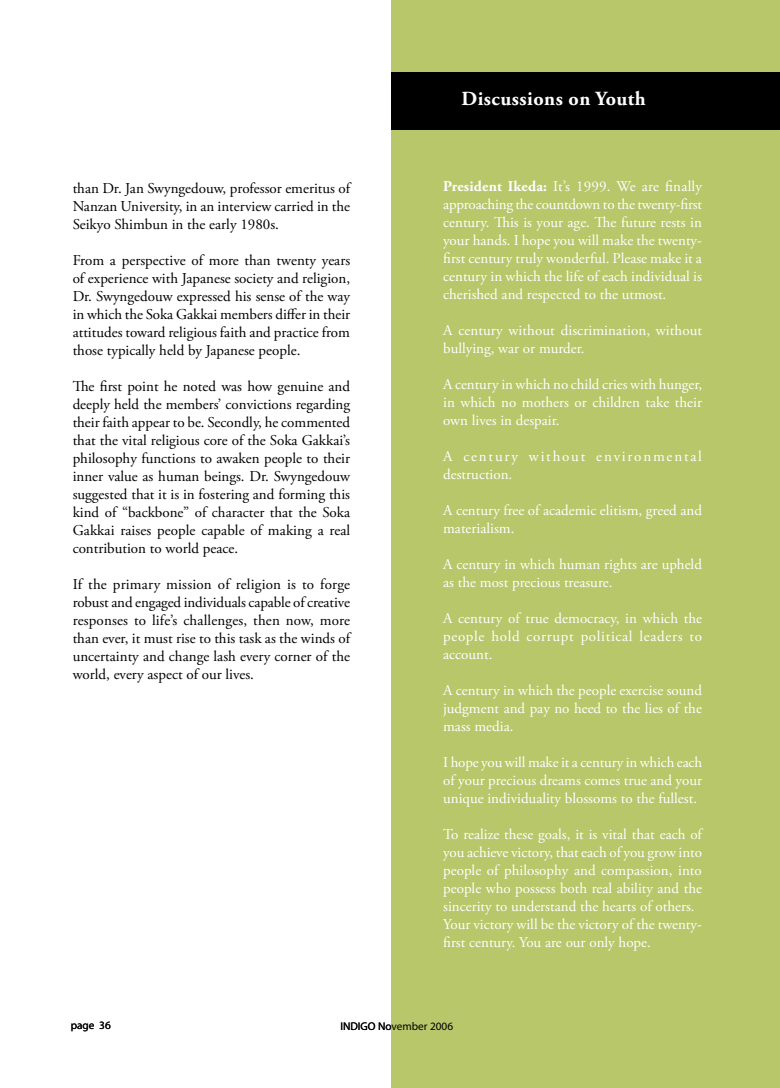
<style>
.page{position:relative;width:780px;height:1088px;background:#fff}
.page>*{position:absolute;margin:0;border:0;box-sizing:border-box;transform-origin:0 0}
.t1{font:700 20px "Adobe Garamond Pro";letter-spacing:.025em;color:#fff}
.t2{font:15px/18px "Adobe Garamond Pro";color:#fff;text-align:justify}
.t3{font:15px/18px "Adobe Garamond Pro";color:#000;text-align:justify}
.t4{font:15px/18px "Adobe Garamond Pro";letter-spacing:.12em;color:#fff}
.t5{font:11.25px "Myriad Pro";color:#000}
.s1{font-weight:700}
</style>
<div class="page">
<div style="left:391px;top:0;width:389px;height:1088px;background:#b7c76a"></div>
<div style="left:392px;top:72px;width:388px;height:58px;background:#000"></div>
<p class="t3" style="left:73px;top:180px;width:279px">than Dr. Jan Swyngedouw, professor emeritus of Nanzan University, in an interview carried in the Seikyo Shimbun in the early 1980s.</p>
<p class="t3" style="left:73px;top:252px;width:279px">From a perspective of more than twenty years of experience with Japanese society and religion, Dr. Swyngedouw expressed his sense of the way in which the Soka Gakkai members differ in their attitudes toward religious faith and practice from those typically held by Japanese people.</p>
<p class="t3" style="left:73px;top:378px;width:279px">The first point he noted was how genuine and deeply held the members’ convictions regarding their faith appear to be. Secondly, he commented that the vital religious core of the Soka Gakkai’s philosophy functions to awaken people to their inner value as human beings. Dr. Swyngedouw suggested that it is in fostering and forming this kind of “backbone” of character that the Soka Gakkai raises people capable of making a real contribution to world peace.</p>
<p class="t3" style="left:73px;top:576px;width:279px">If the primary mission of religion is to forge robust and engaged individuals capable of creative responses to life’s challenges, then now, more than ever, it must rise to this task as the winds of uncertainty and change lash every corner of the world, every aspect of our lives.</p>
<h1 class="t1" style="left:461px;top:87px;width:186px">Discussions on Youth</h1>
<p class="t2" style="left:443px;top:178px;width:260px"><span class="s1">President Ikeda:</span> It’s 1999. We are finally approaching the countdown to the twenty-first century. This is your age. The future rests in your hands. I hope you will make the twenty&shy;first century truly wonderful. Please make it a century in which the life of each individual is cherished and respected to the utmost.</p>
<p class="t2" style="left:443px;top:322px;width:260px">A century without discrimination, without bullying, war or murder.</p>
<p class="t2" style="left:443px;top:376px;width:260px">A century in which no child cries with hunger, in which no mothers or children take their own lives in despair.</p>
<p class="t4" style="left:443px;top:448px;width:260px">A century without environmental destruction.</p>
<p class="t2" style="left:443px;top:502px;width:260px">A century free of academic elitism, greed and materialism.</p>
<p class="t2" style="left:443px;top:556px;width:260px">A century in which human rights are upheld as the most precious treasure.</p>
<p class="t2" style="left:443px;top:610px;width:260px">A century of true democracy, in which the people hold corrupt political leaders to account.</p>
<p class="t2" style="left:443px;top:682px;width:260px">A century in which the people exercise sound judgment and pay no heed to the lies of the mass media.</p>
<p class="t2" style="left:443px;top:754px;width:260px">I hope you will make it a century in which each of your precious dreams comes true and your unique individuality blossoms to the fullest.</p>
<p class="t2" style="left:443px;top:826px;width:260px;text-align:left">To realize these goals, it is vital that each of you achieve victory, that each of you grow into people of philosophy and compassion, into people who possess both real ability and the sincerity to understand the hearts of others.<br>Your victory will be the victory of the twenty&shy;first century. You are our only hope.</p>
<p class="t5" style="left:71px;top:1018px;width:42px">page 36</p>
<p class="t5" style="left:340px;top:1019px;width:114px">INDIGO November 2006</p>
</div>
